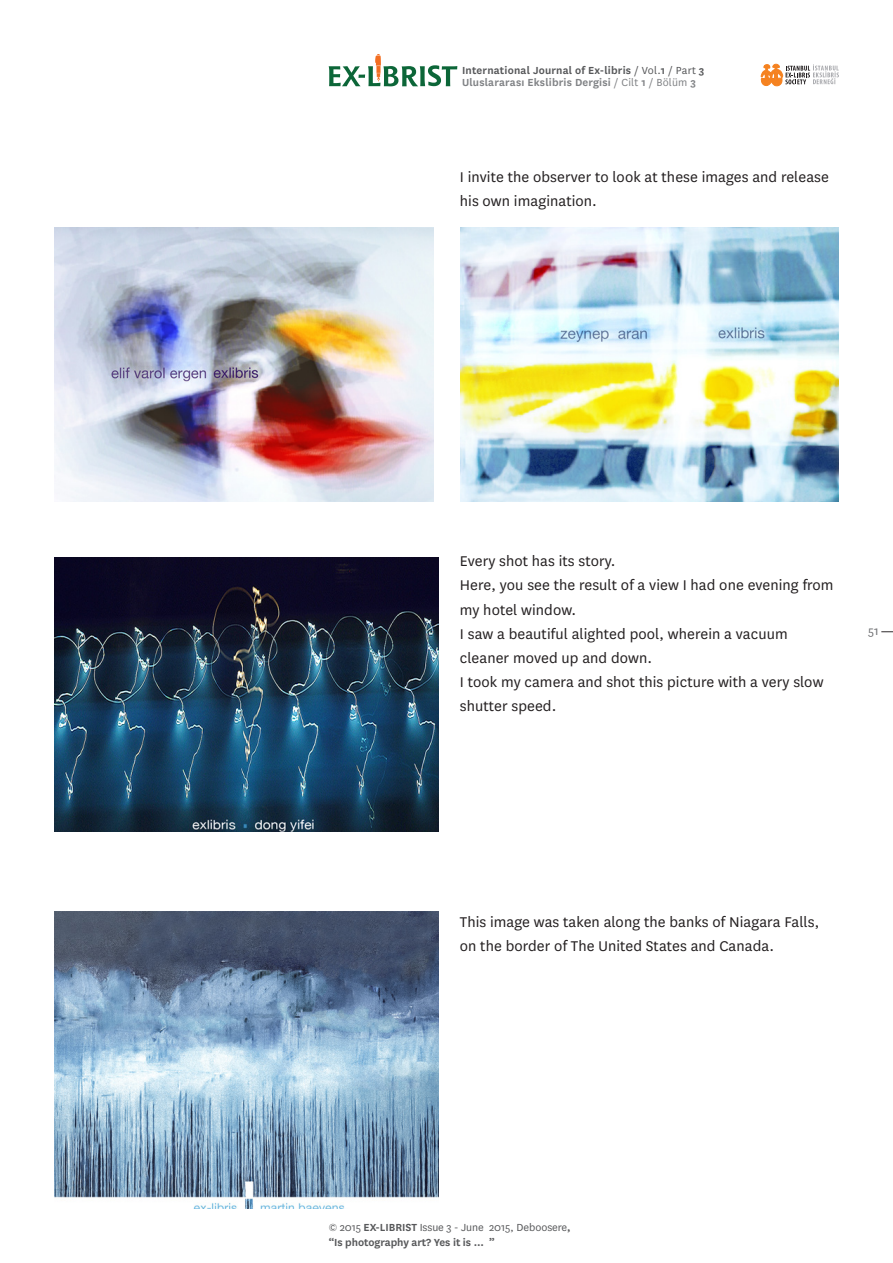
<style>
.page{position:relative;width:893px;height:1263px;background:#fff}
.page>*{position:absolute;margin:0;border:0;box-sizing:border-box;transform-origin:0 0}
.t1{font:16.5px/24px "National";letter-spacing:.005em;color:#231f20}
.t2{font:13.5px "National";color:#6c6d70}
.t3{font:600 12px/12px "National";letter-spacing:.015em;color:#57585a}
.t4{font:600 12px/14.4px "National";letter-spacing:-.005em;color:#57585a}
.s1{font-weight:400}
.s2{color:#808285}
.s3{font-weight:400;color:#808285}
</style>
<div class="page">
<svg style="left:761px;top:64px;width:78px;height:22px"></svg>
<svg style="left:329px;top:54px;width:128px;height:32px"></svg>
<img style="left:54px;top:227px;width:379px;height:274px">
<img style="left:460px;top:228px;width:379px;height:273px">
<img style="left:54px;top:557px;width:384px;height:274px">
<img style="left:54px;top:912px;width:384px;height:297px">
<p class="t3" style="left:462px;top:63px;width:244px">International Journal of Ex-libris <span class="s1">/ Vol.</span>1 <span class="s1">/ Part</span> 3<br><span class="s2">Uluslararası Ekslibris Dergisi</span> <span class="s3">/ Cilt</span> <span class="s2">1</span> <span class="s3">/ Bölüm</span> <span class="s2">3</span></p>
<p class="t1" style="left:460px;top:165px;width:371px">I invite the observer to look at these images and release his own imagination.</p>
<p class="t1" style="left:460px;top:549px;width:157px">Every shot has its story.</p>
<p class="t1" style="left:460px;top:573px;width:375px">Here, you see the result of a view I had one evening from my hotel window.</p>
<p class="t1" style="left:460px;top:621px;width:329px">I saw a beautiful alighted pool, wherein a vacuum cleaner moved up and down.</p>
<p class="t1" style="left:460px;top:669px;width:365px">I took my camera and shot this picture with a very slow shutter speed.</p>
<p class="t2" style="left:868px;top:622px;width:12px">51</p>
<p class="t1" style="left:460px;top:909px;width:361px">This image was taken along the banks of Niagara Falls,</p>
<p class="t1" style="left:460px;top:933px;width:316px">on the border of The United States and Canada.</p>
<p class="t4" style="left:329px;top:1220px;width:244px"><span class="s1">© 2015</span> EX-LIBRIST <span class="s1">Issue 3 - June 2015, Deboosere</span>, “Is photography art? Yes it is ... ”</p>
</div>
